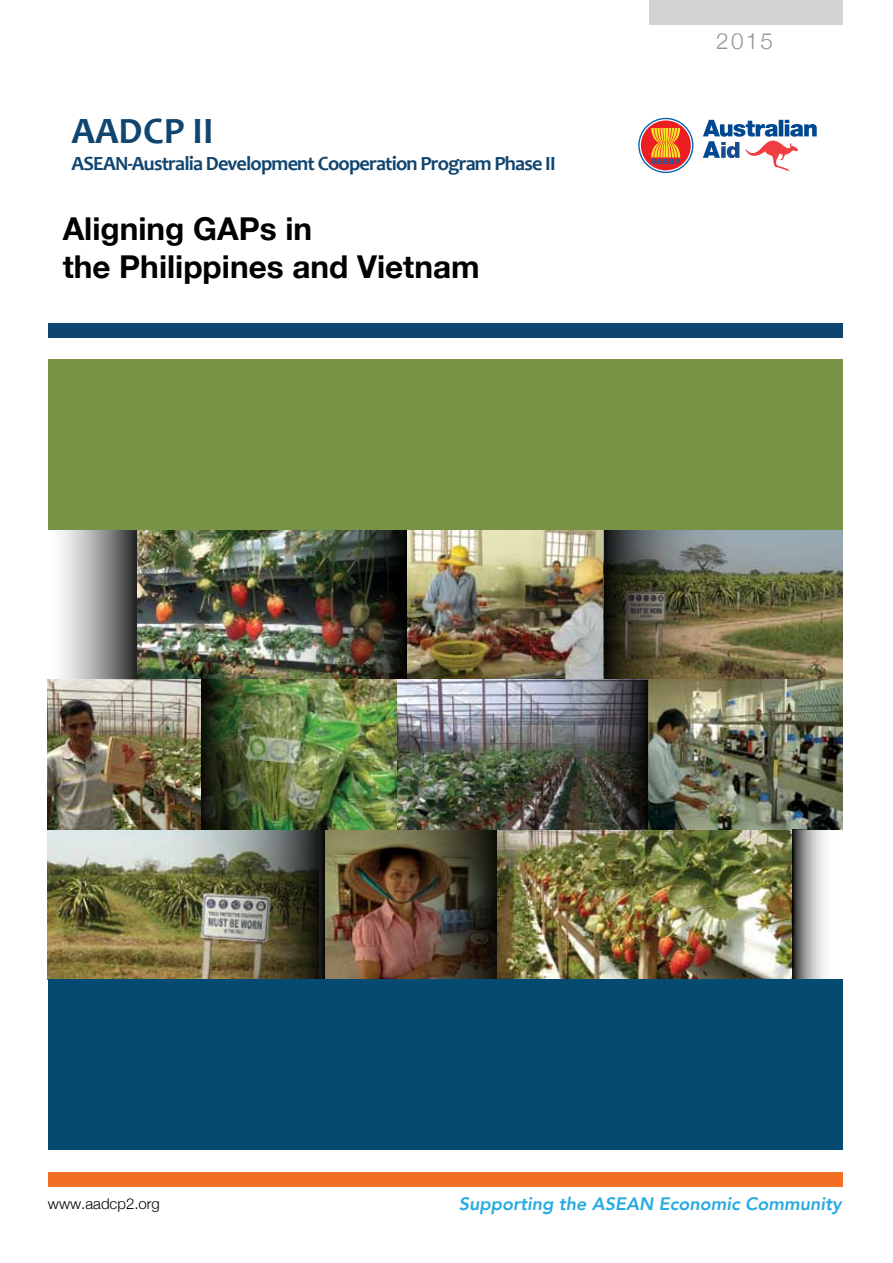
<style>
.page{position:relative;width:893px;height:1263px;background:#fff}
.page>*{position:absolute;margin:0;border:0;box-sizing:border-box;transform-origin:0 0}
.t1{font:700 37.35px "Candara";color:#104570}
.t2{font:700 31.5px/37.8px "Helvetica Neue";color:#010101}
.t3{font:300 22.5px "Helvetica Neue";color:#939598}
.t4{font:700 20.25px "Candara";letter-spacing:-.04em;color:#104570}
.t5{font:italic 800 18px "Avenir";color:#27aae1}
.t6{font:300 15px "Helvetica Neue";color:#010101}
</style>
<div class="page">
<img style="left:47px;top:0;width:796px;height:1187px">
<div style="left:48px;top:980px;width:795px;height:170px;background:#054b71"></div>
<h1 class="t1" style="left:71px;top:108px;width:143px">AADCP II</h1>
<p class="t4" style="left:71px;top:152px;width:486px">ASEAN-Australia Development Cooperation Program Phase II</p>
<h2 class="t2" style="left:63px;top:209px;width:418px">Aligning GAPs in<br>the Philippines and Vietnam</h2>
<p class="t3" style="left:716px;top:28px;width:58px">2015</p>
<p class="t6" style="left:48px;top:1194px;width:114px">www.aadcp2.org</p>
<p class="t5" style="left:459px;top:1193px;width:384px">Supporting the ASEAN Economic Community</p>
</div>
